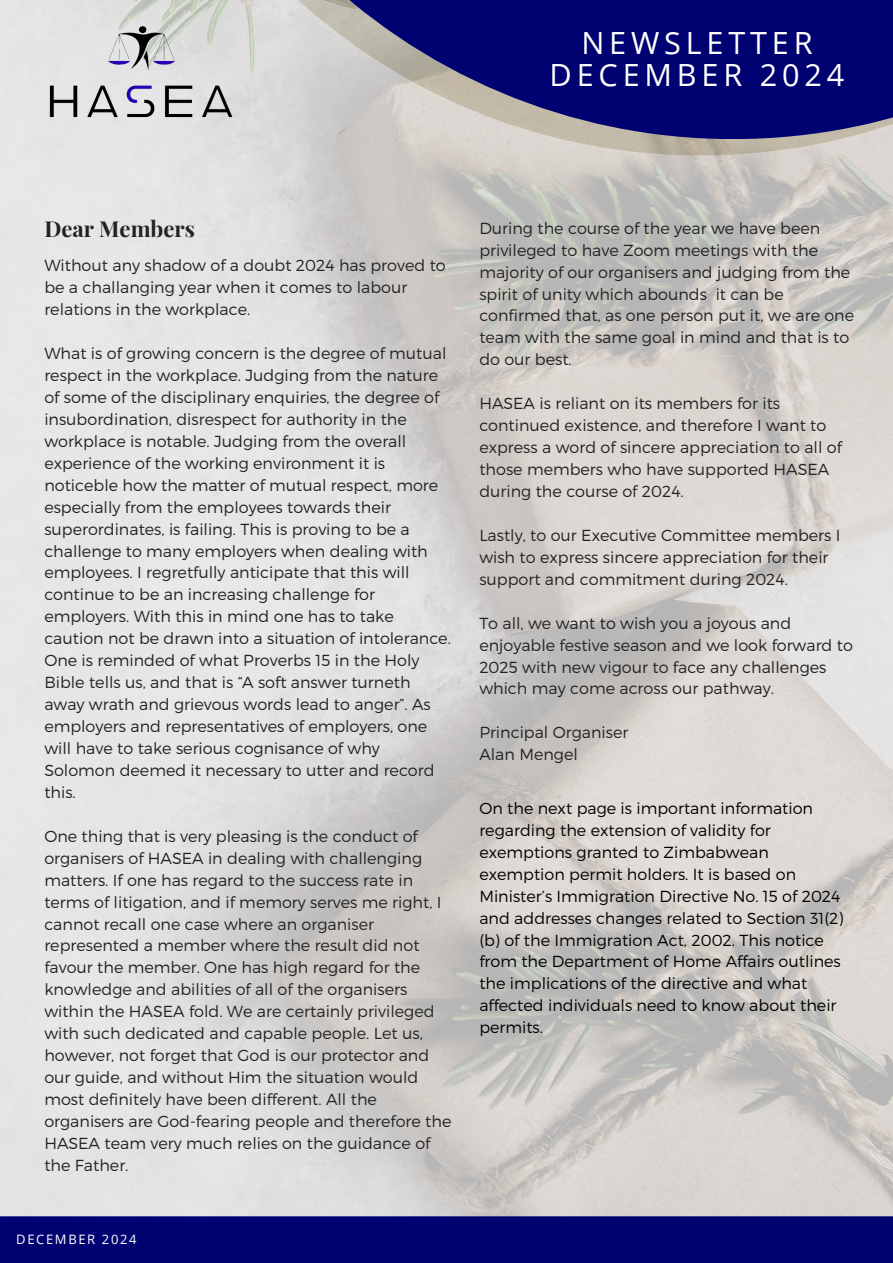
<style>
.page{position:relative;width:893px;height:1263px;background:#fff}
.page>*{position:absolute;margin:0;border:0;box-sizing:border-box;transform-origin:0 0}
.t1{font:30.53px/31.5px "Open Sans";letter-spacing:.16em;color:#fff;text-align:center}
.t2{font:700 21.98px "Playfair Display";color:#222}
.t3{font:300 15.98px/21.9px "Montserrat";color:#222}
.t4{font:300 15.98px/21.9px "Montserrat";color:#000}
.t5{font:12.98px "Open Sans";letter-spacing:.125em;color:#fff}
</style>
<div class="page">
<img style="left:0;top:0;width:893px;height:1216px">
<svg style="left:134px;top:0;width:759px;height:139px;fill:#010271"></svg>
<div style="left:0;top:1216px;width:893px;height:47px;background:#010271"></div>
<img style="left:47px;top:25px;width:186px;height:100px">
<p class="t1" style="left:549px;top:27px;width:296px">NEWSLETTER<br>DECEMBER 2024</p>
<h1 class="t2" style="left:44px;top:213px;width:152px">Dear Members</h1>
<h2 class="t3" style="left:44px;top:254px;width:403px">Without any shadow of a doubt 2024 has proved to be a challanging year when it comes to labour relations in the workplace.</h2>
<h3 class="t3" style="left:44px;top:342px;width:408px">What is of growing concern is the degree of mutual respect in the workplace. Judging from the nature of some of the disciplinary enquiries, the degree of insubordination, disrespect for authority in the workplace is notable. Judging from the overall experience of the working environment it is noticeble how the matter of mutual respect, more especially from the employees towards their superordinates, is failing. This is proving to be a challenge to many employers when dealing with employees. I regretfully anticipate that this will continue to be an increasing challenge for employers. With this in mind one has to take caution not be drawn into a situation of intolerance.<br>One is reminded of what Proverbs 15 in the Holy Bible tells us, and that is “A soft answer turneth away wrath and grievous words lead to anger”. As employers and representatives of employers, one will have to take serious cognisance of why Solomon deemed it necessary to utter and record this.</h3>
<h3 class="t3" style="left:44px;top:824px;width:408px">One thing that is very pleasing is the conduct of organisers of HASEA in dealing with challenging matters. If one has regard to the success rate in terms of litigation, and if memory serves me right, I cannot recall one case where an organiser represented a member where the result did not favour the member. One has high regard for the knowledge and abilities of all of the organisers within the HASEA fold. We are certainly privileged with such dedicated and capable people. Let us, however, not forget that God is our protector and our guide, and without Him the situation would most definitely have been different. All the organisers are God-fearing people and therefore the HASEA team very much relies on the guidance of the Father.</h3>
<p class="t5" style="left:16px;top:1230px;width:122px">DECEMBER 2024</p>
<h3 class="t3" style="left:479px;top:216px;width:376px">During the course of the year we have been privileged to have Zoom meetings with the majority of our organisers and judging from the spirit of unity which abounds it can be confirmed that, as one person put it, we are one team with the same goal in mind and that is to do our best.</h3>
<h3 class="t3" style="left:479px;top:392px;width:364px">HASEA is reliant on its members for its continued existence, and therefore I want to express a word of sincere appreciation to all of those members who have supported HASEA during the course of 2024.</h3>
<h3 class="t3" style="left:479px;top:523px;width:363px">Lastly, to our Executive Committee members I wish to express sincere appreciation for their support and commitment during 2024.</h3>
<h3 class="t3" style="left:479px;top:611px;width:375px">To all, we want to wish you a joyous and enjoyable festive season and we look forward to 2025 with new vigour to face any challenges which may come across our pathway.</h3>
<h3 class="t3" style="left:479px;top:721px;width:151px">Principal Organiser<br>Alan Mengel</h3>
<h3 class="t4" style="left:479px;top:796px;width:366px">On the next page is important information regarding the extension of validity for exemptions granted to Zimbabwean exemption permit holders. It is based on Minister’s Immigration Directive No. 15 of 2024 and addresses changes related to Section 31(2) (b) of the Immigration Act, 2002. This notice from the Department of Home Affairs outlines the implications of the directive and what affected individuals need to know about their permits.</h3>
</div>
